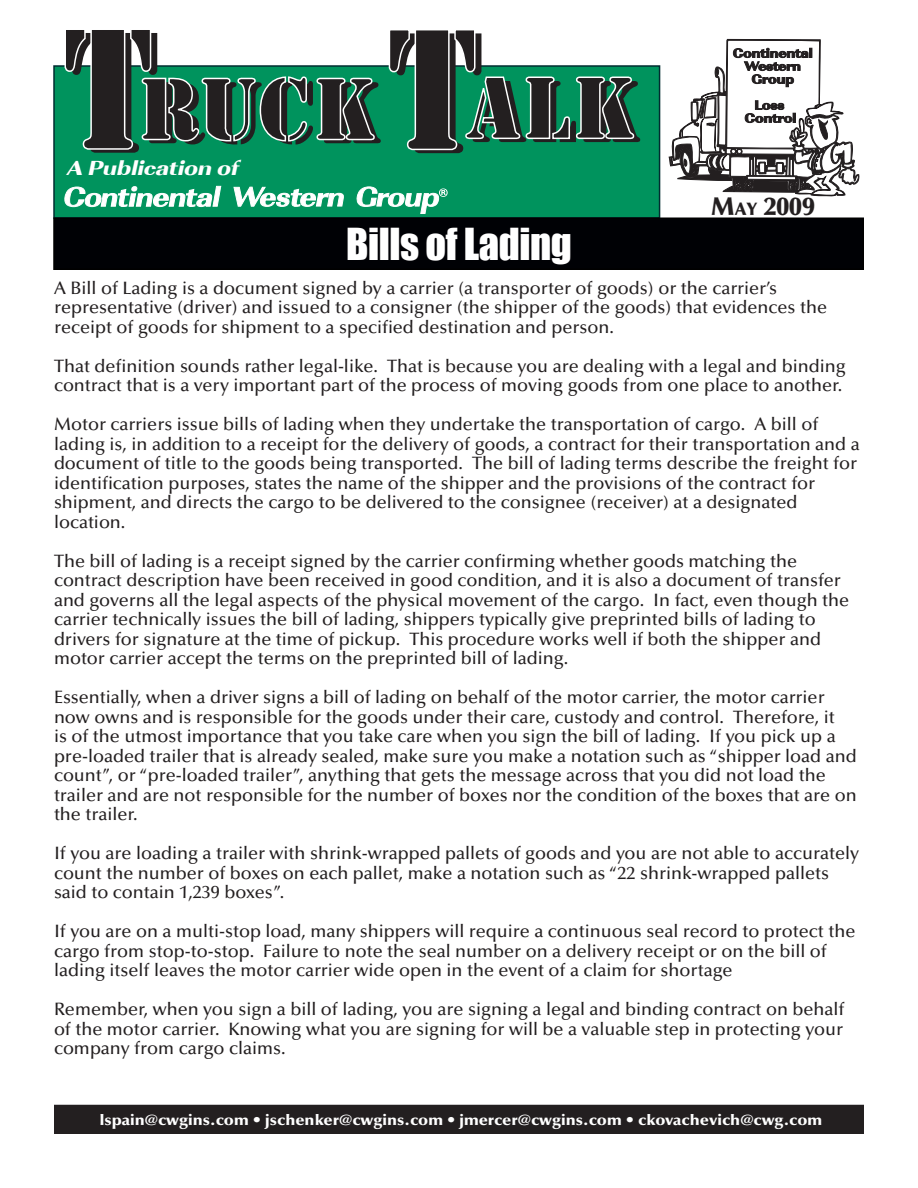
<style>
.page{position:relative;width:918px;height:1188px;background:#fff}
.page>*{position:absolute;margin:0;border:0;box-sizing:border-box;transform-origin:0 0}
.t1{font:40.5px "Impact";letter-spacing:-.01em;color:#fff}
.t2{font:900 25.5px "Optima LT Std";color:#231f20}
.t3{font:21px "URW Imperial T Ultr Bold Extr Wide Obli";color:#fff}
.Body_type{font:500 18px/19.5px "Optima LT Std";color:#231f20}
.emailaddress{font:900 15px "Optima LT Std";color:#fff;scale:1.1 1}
.s1{font-size:17.85px}
</style>
<div class="page">
<div style="left:55px;top:1106px;width:808px;height:27px;background:#231f20"></div>
<div style="left:54px;top:1105px;width:810px;height:29px;border:2px solid #231f20"></div>
<div style="left:53px;top:65px;width:608px;height:153px;background:#00935d"></div>
<svg style="left:668px;top:39px;width:192px;height:158px"></svg>
<svg style="left:64px;top:30px;width:317px;height:123px"></svg>
<svg style="left:388px;top:30px;width:252px;height:123px"></svg>
<svg style="left:65px;top:186px;width:157px;height:21px"></svg>
<svg style="left:233px;top:186px;width:111px;height:21px"></svg>
<svg style="left:356px;top:186px;width:92px;height:28px"></svg>
<div style="left:53px;top:218px;width:811px;height:52px;background:#000105"></div>
<p class="t3" style="left:68px;top:156px;width:173px">A Publication of</p>
<p class="t2" style="left:711px;top:192px;width:106px">M<span class="s1">ay</span> 2009</p>
<p class="t1" style="left:346px;top:213px;width:227px">Bills of Lading</p>
<p class="Body_type" style="left:54px;top:279px;width:725px">A Bill of Lading is a document signed by a carrier (a transporter of goods) or the carrier’s</p>
<p class="Body_type" style="left:54px;top:298px;width:775px">representative (driver) and issued to a consigner (the shipper of the goods) that evidences the receipt of goods for shipment to a specified destination and person.</p>
<p class="Body_type" style="left:54px;top:357px;width:793px">That definition sounds rather legal-like. That is because you are dealing with a legal and binding contract that is a very important part of the process of moving goods from one place to another.</p>
<p class="Body_type" style="left:54px;top:415px;width:766px">Motor carriers issue bills of lading when they undertake the transportation of cargo. A bill of</p>
<p class="Body_type" style="left:54px;top:435px;width:807px">lading is, in addition to a receipt for the delivery of goods, a contract for their transportation and a document of title to the goods being transported. The bill of lading terms describe the freight for identification purposes, states the name of the shipper and the provisions of the contract for</p>
<p class="Body_type" style="left:54px;top:493px;width:745px">shipment, and directs the cargo to be delivered to the consignee (receiver) at a designated</p>
<p class="Body_type" style="left:54px;top:513px;width:73px">location.</p>
<p class="Body_type" style="left:54px;top:552px;width:745px">The bill of lading is a receipt signed by the carrier confirming whether goods matching the</p>
<p class="Body_type" style="left:54px;top:571px;width:797px">contract description have been received in good condition, and it is also a document of transfer and governs all the legal aspects of the physical movement of the cargo. In fact, even though the carrier technically issues the bill of lading, shippers typically give preprinted bills of lading to</p>
<p class="Body_type" style="left:54px;top:630px;width:769px">drivers for signature at the time of pickup. This procedure works well if both the shipper and</p>
<p class="Body_type" style="left:54px;top:649px;width:516px">motor carrier accept the terms on the preprinted bill of lading.</p>
<p class="Body_type" style="left:54px;top:688px;width:804px">Essentially, when a driver signs a bill of lading on behalf of the motor carrier, the motor carrier now owns and is responsible for the goods under their care, custody and control. Therefore, it<br>is of the utmost importance that you take care when you sign the bill of lading. If you pick up a pre-loaded trailer that is already sealed, make sure you make a notation such as “shipper load and count”, or “pre-loaded trailer”, anything that gets the message across that you did not load the trailer and are not responsible for the number of boxes nor the condition of the boxes that are on the trailer.</p>
<p class="Body_type" style="left:54px;top:844px;width:807px">If you are loading a trailer with shrink-wrapped pallets of goods and you are not able to accurately count the number of boxes on each pallet, make a notation such as “22 shrink-wrapped pallets said to contain 1,239 boxes”.</p>
<p class="Body_type" style="left:54px;top:922px;width:803px">If you are on a multi-stop load, many shippers will require a continuous seal record to protect the cargo from stop-to-stop. Failure to note the seal number on a delivery receipt or on the bill of</p>
<p class="Body_type" style="left:54px;top:961px;width:680px">lading itself leaves the motor carrier wide open in the event of a claim for shortage</p>
<p class="Body_type" style="left:54px;top:1000px;width:792px;text-align:justify">Remember, when you sign a bill of lading, you are signing a legal and binding contract on behalf of the motor carrier. Knowing what you are signing for will be a valuable step in protecting your company from cargo claims.</p>
<p class="emailaddress" style="left:100px;top:1111px;width:658px">lspain@cwgins.com • jschenker@cwgins.com • jmercer@cwgins.com • ckovachevich@cwg.com</p>
</div>
